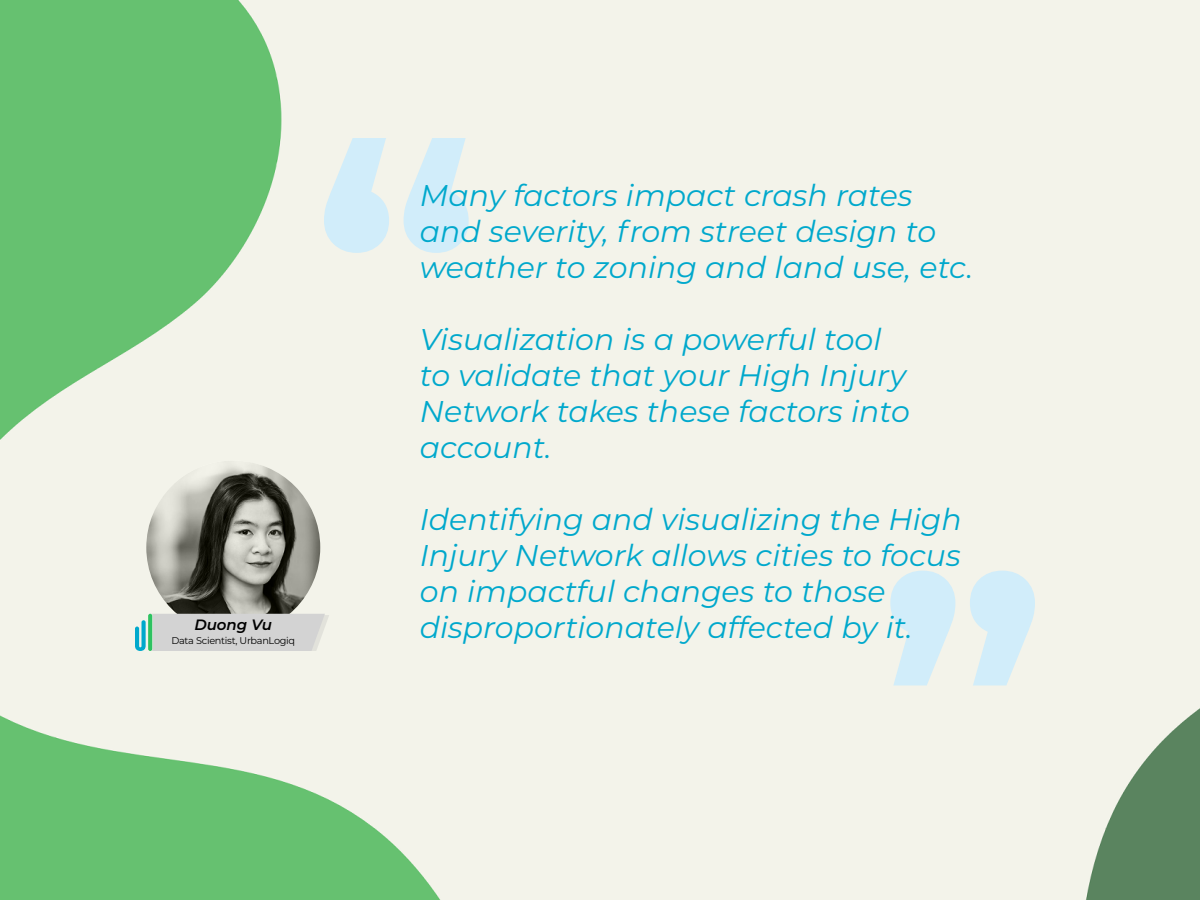
<style>
.page{position:relative;width:1200px;height:900px;background:#fff}
.page>*{position:absolute;margin:0;border:0;box-sizing:border-box;transform-origin:0 0}
.t1{font:italic 30px/36px "Montserrat";color:#00a8cc}
.t2{font:italic 600 15px "Montserrat";color:#000}
.t3{font:9.75px "Montserrat";letter-spacing:-.03em;color:#000}
</style>
<div class="page">
<img style="left:0;top:0;width:1200px;height:900px">
<img style="left:146px;top:460px;width:174px;height:174px;border-radius:87px">
<svg style="left:890px;top:571px;width:145px;height:114px;background:#ddeff4"></svg>
<svg style="left:324px;top:138px;width:145px;height:115px;background:#ddeff4"></svg>
<svg style="left:135px;top:614px;width:194px;height:37px;background:#ced4d4"></svg>
<svg style="left:148px;top:614px;width:4px;height:37px"></svg>
<p class="t2" style="left:194px;top:614px;width:79px">Duong Vu</p>
<p class="t3" style="left:171px;top:634px;width:125px">Data Scientist, UrbanLogiq</p>
<p class="t1" style="left:420px;top:176px;width:555px">Many factors impact crash rates and severity, from street design to weather to zoning and land use, etc.</p>
<p class="t1" style="left:420px;top:320px;width:491px">Visualization is a powerful tool to validate that your High Injury<br>Network takes these factors into account.</p>
<p class="t1" style="left:420px;top:500px;width:543px">Identifying and visualizing the High Injury Network allows cities to focus on impactful changes to those disproportionately affected by it.</p>
</div>
